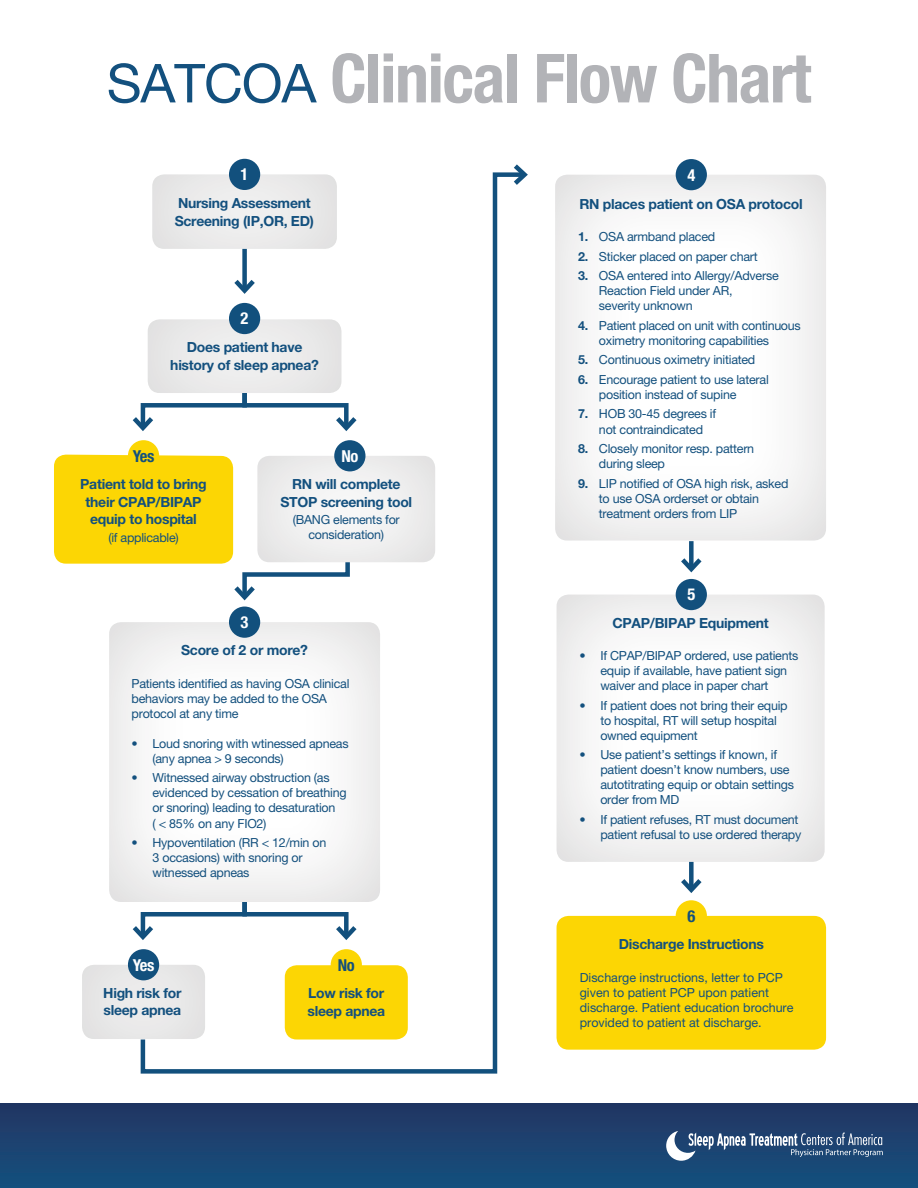
<style>
.page{position:relative;width:918px;height:1188px;background:#fff}
.page>*{position:absolute;margin:0;border:0;box-sizing:border-box;transform-origin:0 0}
.t1{font:700 condensed 67.8px "Helvetica Neue LT Std";letter-spacing:-.02em;color:#b2b3b7}
.t2{font:700 condensed 16.5px "Helvetica Neue LT Pro";color:#fff}
.t3{font:700 condensed 16.5px "Helvetica Neue LT Pro";color:#12507d}
.t4{font:700 13.95px/17.7px "Helvetica Neue LT Pro";letter-spacing:-.02em;color:#13507e}
.t5{font:12.45px/15px "Helvetica Neue LT Pro";letter-spacing:-.02em;color:#13507e}
.t6{font:12.45px/15px "Helvetica Neue LT Pro";color:#13507e}
.s1{font-family:"Helvetica Neue LT Pro";font-weight:400;font-stretch:normal;font-size:53.7px;color:#13507e}
.s2{font-weight:700}
</style>
<div class="page">
<div style="left:81px;top:963px;width:126px;height:78px;background:#e7e7e7"></div>
<div style="left:554px;top:172px;width:273px;height:369px;background:#231f20;opacity:.19"></div>
<div style="left:555px;top:592px;width:270px;height:271px;background:#231f20;opacity:.19"></div>
<div style="left:108px;top:620px;width:273px;height:283px;background:#ededed"></div>
<div style="left:557px;top:916px;width:269px;height:134px;background:#fcd604;border-radius:12px"></div>
<div style="left:0;top:1104px;width:918px;height:84px;background:linear-gradient(to right,#1b4371,#1b4370)"></div>
<svg style="left:666px;top:1131px;width:217px;height:30px;background:#4b6a8e"></svg>
<div style="left:689px;top:541px;width:5px;height:28px;background:#12507d"></div>
<svg style="left:681px;top:553px;width:21px;height:20px"></svg>
<div style="left:689px;top:862px;width:5px;height:28px;background:#12507d"></div>
<svg style="left:681px;top:874px;width:21px;height:19px"></svg>
<div style="left:54px;top:455px;width:84px;height:109px;background:#fcd604"></div>
<svg style="left:138px;top:170px;width:371px;height:904px"></svg>
<svg style="left:509px;top:164px;width:19px;height:21px"></svg>
<svg style="left:132px;top:389px;width:229px;height:46px"></svg>
<svg style="left:128px;top:898px;width:233px;height:45px"></svg>
<div style="left:229px;top:159px;width:31px;height:31px;background:#12507d;border-radius:50%"></div>
<div style="left:676px;top:159px;width:31px;height:31px;background:#12507d;border-radius:50%"></div>
<div style="left:676px;top:579px;width:31px;height:31px;background:#12507d;border-radius:50%"></div>
<div style="left:676px;top:900px;width:31px;height:32px;background:#fcd604;border-radius:50%"></div>
<div style="left:128px;top:949px;width:31px;height:31px;background:#12507d;border-radius:50%"></div>
<div style="left:229px;top:303px;width:31px;height:31px;background:#12507d;border-radius:50%"></div>
<div style="left:334px;top:440px;width:31px;height:31px;background:#12507d;border-radius:50%"></div>
<div style="left:229px;top:607px;width:31px;height:31px;background:#12507d;border-radius:50%"></div>
<div style="left:128px;top:440px;width:31px;height:31px;background:#fcd604;border-radius:50%"></div>
<div style="left:331px;top:949px;width:31px;height:31px;background:#fcd604;border-radius:50%"></div>
<p class="t1" style="left:107px;top:37px;width:706px"><span class="s1">SATCOA</span> Clinical Flow Chart</p>
<p class="t2" style="left:241px;top:165px;width:9px">1</p>
<p class="t2" style="left:687px;top:165px;width:9px">4</p>
<p class="t4" style="left:175px;top:194px;width:141px">Nursing Assessment<br>Screening (IP,OR, ED)</p>
<p class="t2" style="left:241px;top:309px;width:9px">2</p>
<p class="t4" style="left:170px;top:338px;width:150px;text-align:center">Does patient have history of sleep apnea?</p>
<p class="t3" style="left:133px;top:446px;width:23px">Yes</p>
<p class="t2" style="left:341px;top:446px;width:19px">No</p>
<p class="t4" style="left:80px;top:475px;width:128px;text-align:center">Patient told to bring their CPAP/BIPAP equip to hospital</p>
<p class="t5" style="left:108px;top:530px;width:72px">(if applicable)</p>
<p class="t2" style="left:241px;top:613px;width:9px">3</p>
<p class="t4" style="left:280px;top:475px;width:133px;text-align:center">RN will complete<br>STOP screening tool</p>
<p class="t5" style="left:293px;top:512px;width:109px;text-align:center">(BANG elements for consideration)</p>
<p class="t4" style="left:181px;top:641px;width:128px">Score of 2 or more?</p>
<p class="t5" style="left:132px;top:676px;width:219px">Patients identified as having OSA clinical behaviors may be added to the OSA protocol at any time</p>
<p class="t5" style="left:153px;top:736px;width:198px;text-indent:-21px">• Loud snoring with wtinessed apneas (any apnea &gt; 9 seconds)</p>
<p class="t5" style="left:153px;top:770px;width:196px;text-indent:-21px">• Witnessed airway obstruction (as evidenced by cessation of breathing or snoring) leading to desaturation<br>( &lt; 85% on any FIO2)</p>
<p class="t5" style="left:153px;top:835px;width:175px;text-indent:-21px">• Hypoventilation (RR &lt; 12/min on<br>3 occasions) with snoring or witnessed apneas</p>
<p class="t2" style="left:133px;top:955px;width:23px">Yes</p>
<p class="t4" style="left:103px;top:984px;width:80px">High risk for sleep apnea</p>
<p class="t3" style="left:338px;top:955px;width:19px">No</p>
<p class="t4" style="left:307px;top:984px;width:79px">Low risk for sleep apnea</p>
<p class="t4" style="left:579px;top:195px;width:225px">RN places patient on OSA protocol</p>
<p class="t5" style="left:578px;top:229px;width:139px"><span class="s2">1.</span> OSA armband placed</p>
<p class="t5" style="left:578px;top:249px;width:181px"><span class="s2">2.</span> Sticker placed on paper chart</p>
<p class="t5" style="left:599px;top:268px;width:181px;text-indent:-21px"><span class="s2">3.</span> OSA entered into Allergy/Adverse<br>Reaction Field under AR,<br>severity unknown</p>
<p class="t5" style="left:599px;top:318px;width:203px;text-indent:-21px"><span class="s2">4.</span> Patient placed on unit with continuous oximetry monitoring capabilities</p>
<p class="t5" style="left:578px;top:352px;width:179px"><span class="s2">5.</span> Continuous oximetry initiated</p>
<p class="t5" style="left:599px;top:372px;width:171px;text-indent:-21px"><span class="s2">6.</span> Encourage patient to use lateral position instead of supine</p>
<p class="t5" style="left:599px;top:406px;width:119px;text-indent:-21px"><span class="s2">7.</span> HOB 30-45 degrees if not contraindicated</p>
<p class="t5" style="left:599px;top:441px;width:157px;text-indent:-21px"><span class="s2">8.</span> Closely monitor resp. pattern during sleep</p>
<p class="t5" style="left:599px;top:475px;width:191px;text-indent:-21px"><span class="s2">9.</span> LIP notified of OSA high risk, asked to use OSA orderset or obtain treatment orders from LIP</p>
<p class="t2" style="left:687px;top:585px;width:9px">5</p>
<p class="t4" style="left:612px;top:613px;width:158px">CPAP/BIPAP Equipment</p>
<p class="t5" style="left:600px;top:648px;width:200px;text-indent:-21px">• If CPAP/BIPAP ordered, use patients equip if available, have patient sign waiver and place in paper chart</p>
<p class="t5" style="left:600px;top:698px;width:189px;text-indent:-21px">• If patient does not bring their equip to hospital, RT will setup hospital owned equipment</p>
<p class="t5" style="left:600px;top:747px;width:195px;text-indent:-21px">• Use patient’s settings if known, if patient doesn’t know numbers, use autotitrating equip or obtain settings order from MD</p>
<p class="t5" style="left:580px;top:812px;width:223px;text-align:right">• If patient refuses, RT must document patient refusal to use ordered therapy</p>
<p class="t3" style="left:687px;top:906px;width:9px">6</p>
<p class="t4" style="left:619px;top:935px;width:147px">Discharge Instructions</p>
<p class="t6" style="left:580px;top:970px;width:215px">Discharge instructions, letter to PCP given to patient PCP upon patient discharge. Patient education brochure provided to patient at discharge.</p>
</div>
